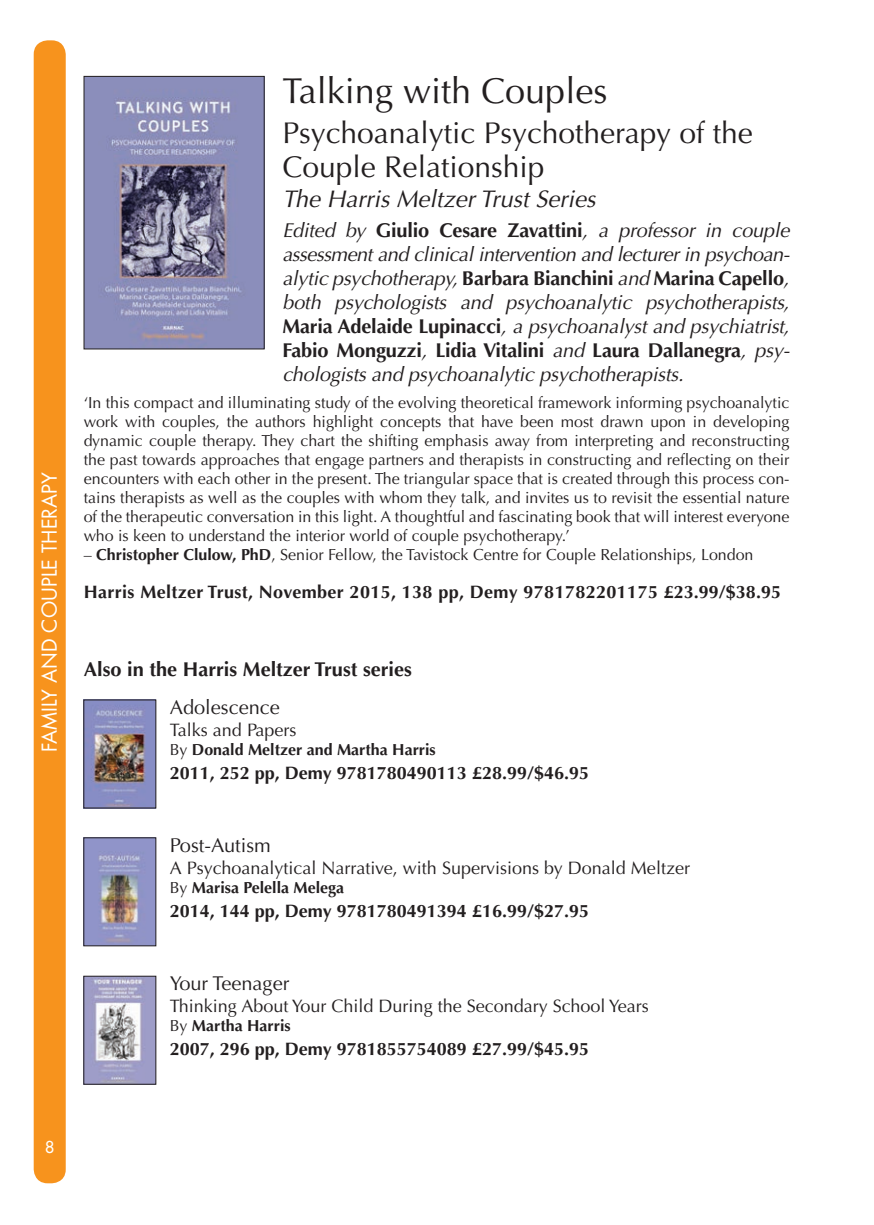
<style>
.page{position:relative;width:874px;height:1225px;background:#fff}
.page>*{position:absolute;margin:0;border:0;box-sizing:border-box;transform-origin:0 0}
.t1{font:36px "Optima";color:#231f20}
.t2{font:30px/34px "Optima";color:#231f20}
.t3{font:italic 24px "Optima";color:#231f20}
.t4{font:italic 20px/24px "Optima";letter-spacing:-.01em;color:#231f20;text-align:justify}
.t5{font:20px "Optima";color:#231f20}
.t6{font:700 20px "Optima";color:#231f20}
.t7{font:20px "Futura";color:#fff}
.t8{font:18px "Optima";color:#231f20}
.t9{font:700 18px "Optima";color:#231f20}
.t10{font:700 18px "Optima";letter-spacing:.02em;color:#231f20}
.t11{font:16px/19px "Optima";color:#231f20;text-align:justify}
.t12{font:700 16px "Optima";color:#231f20}
.t13{font:16px "Futura";color:#fff}
.s1{font-weight:700;font-style:normal}
.s2{font-weight:700}
.s3{font-weight:400}
</style>
<div class="page">
<div style="left:34px;top:40px;width:32px;height:1143px;background:#f7931d;border-radius:14px"></div>
<img style="left:86px;top:78px;width:176px;height:269px">
<img style="left:86px;top:839px;width:68px;height:105px">
<div style="left:84px;top:837px;width:72px;height:109px;border:1px solid #231f20"></div>
<img style="left:86px;top:978px;width:68px;height:104px">
<img style="left:86px;top:702px;width:68px;height:104px">
<p class="t7" style="left:41px;top:751px;width:281px;rotate:-90deg">FAMILY AND COUPLE THERAPY</p>
<h1 class="t1" style="left:282px;top:76px;width:326px">Talking with Couples</h1>
<h2 class="t2" style="left:282px;top:118px;width:471px">Psychoanalytic Psychotherapy of the<br>Couple Relationship</h2>
<h3 class="t3" style="left:282px;top:189px;width:314px">The Harris Meltzer Trust Series</h3>
<p class="t4" style="left:282px;top:220px;width:508px">Edited by <span class="s1">Giulio Cesare Zavattini</span>, a professor in couple assessment and clinical intervention and lecturer in psychoan&shy;alytic psychotherapy, <span class="s1">Barbara Bianchini</span> and <span class="s1">Marina Capello</span>, both psychologists and psychoanalytic psychotherapists, <span class="s1">Maria Adelaide Lupinacci</span>, a psychoanalyst and psychiatrist, <span class="s1">Fabio Monguzzi</span>, <span class="s1">Lidia Vitalini</span> and <span class="s1">Laura Dallanegra</span>, psy&shy;chologists and psychoanalytic psychotherapists.</p>
<p class="t11" style="left:84px;top:394px;width:707px">‘In this compact and illuminating study of the evolving theoretical framework informing psychoanalytic work with couples, the authors highlight concepts that have been most drawn upon in developing dynamic couple therapy. They chart the shifting emphasis away from interpreting and reconstructing the past towards approaches that engage partners and therapists in constructing and reflecting on their encounters with each other in the present. The triangular space that is created through this process con&shy;tains therapists as well as the couples with whom they talk, and invites us to revisit the essential nature of the therapeutic conversation in this light. A thoughtful and fascinating book that will interest everyone who is keen to understand the interior world of couple psychotherapy.’</p>
<p class="t11" style="left:84px;top:546px;width:671px">– <span class="s2">Christopher Clulow, PhD</span>, Senior Fellow, the Tavistock Centre for Couple Relationships, London</p>
<p class="t10" style="left:84px;top:584px;width:698px">Harris Meltzer Trust, November 2015, 138 pp, Demy 9781782201175 £23.99/$38.95</p>
<p class="t6" style="left:84px;top:661px;width:329px">Also in the Harris Meltzer Trust series</p>
<p class="t5" style="left:170px;top:699px;width:112px">Adolescence</p>
<p class="t8" style="left:170px;top:722px;width:128px">Talks and Papers</p>
<p class="t12" style="left:170px;top:743px;width:267px"><span class="s3">By</span> Donald Meltzer and Martha Harris</p>
<p class="t9" style="left:170px;top:765px;width:421px">2011, 252 pp, Demy 9781780490113 £28.99/$46.95</p>
<p class="t5" style="left:170px;top:836px;width:102px">Post-Autism</p>
<p class="t8" style="left:170px;top:860px;width:521px">A Psychoanalytical Narrative, with Supervisions by Donald Meltzer</p>
<p class="t12" style="left:170px;top:880px;width:176px"><span class="s3">By</span> Marisa Pelella Melega</p>
<p class="t9" style="left:170px;top:903px;width:421px">2014, 144 pp, Demy 9781780491394 £16.99/$27.95</p>
<p class="t5" style="left:170px;top:975px;width:121px">Your Teenager</p>
<p class="t8" style="left:170px;top:998px;width:480px">Thinking About Your Child During the Secondary School Years</p>
<p class="t12" style="left:170px;top:1019px;width:122px"><span class="s3">By</span> Martha Harris</p>
<p class="t9" style="left:170px;top:1041px;width:421px">2007, 296 pp, Demy 9781855754089 £27.99/$45.95</p>
<p class="t13" style="left:45px;top:1138px;width:11px">8</p>
</div>
